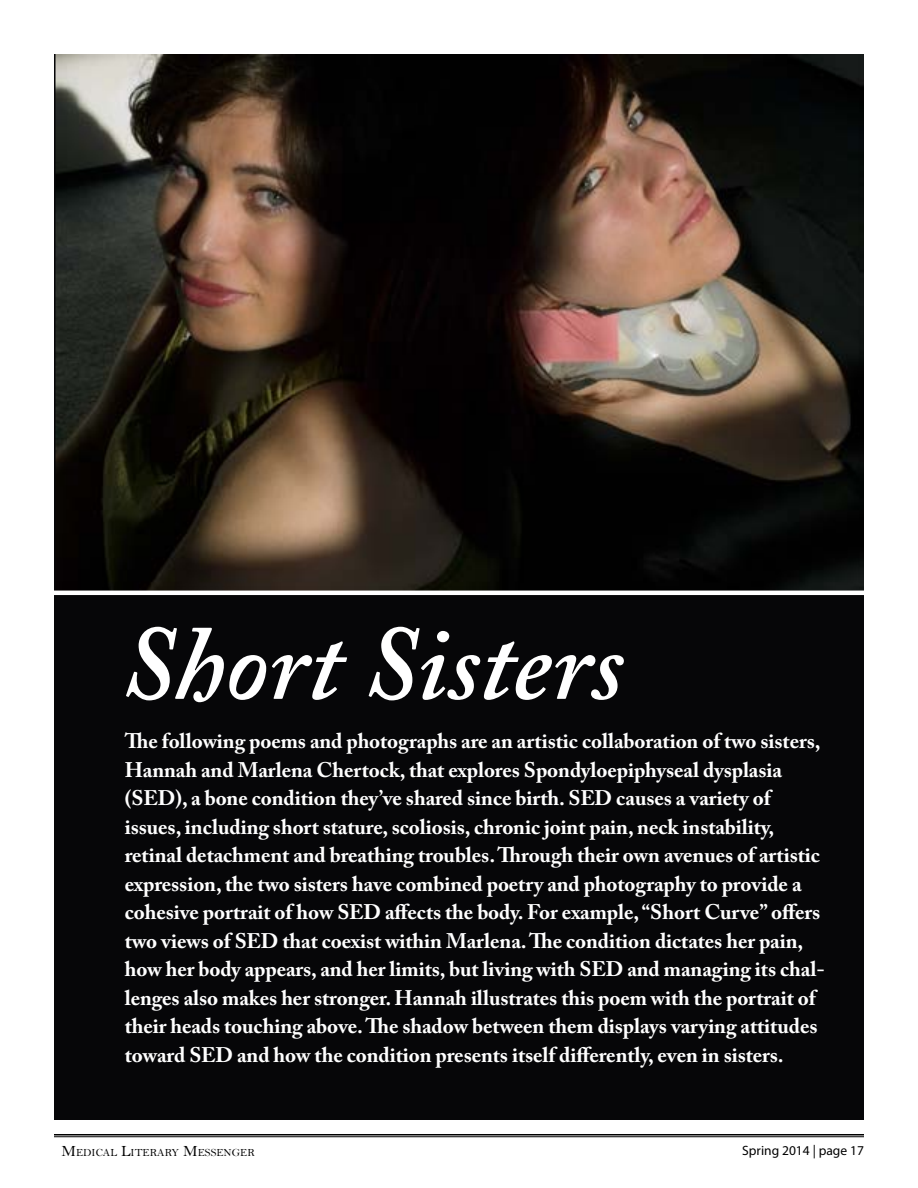
<style>
.page{position:relative;width:918px;height:1188px;background:#fff}
.page>*{position:absolute;margin:0;border:0;box-sizing:border-box;transform-origin:0 0}
.t1{font:italic 600 105.3px "Adobe Caslon Pro";color:#fff}
.t2{font:700 21px/28.5px "Adobe Caslon Pro";letter-spacing:-.005em;color:#fff}
.t3{font:13.5px "Myriad Pro";color:#000}
.t4{font:10.95px "Bell";color:#000}
.s1{font-size:15.6px}
</style>
<div class="page">
<div style="left:55px;top:54px;width:809px;height:1066px;background:#060608"></div>
<hr style="left:54px;top:1134px;width:810px;height:2px;background:#000">
<hr style="left:54px;top:1136px;width:810px;height:1px;background:#000">
<img style="left:56px;top:55px;width:808px;height:536px">
<hr style="left:20px;top:591px;width:878px;height:4px;background:#fff">
<h1 class="t1" style="left:120px;top:601px;width:505px">Short Sisters</h1>
<p class="t2" style="left:125px;top:727px;width:702px">The following poems and photographs are an artistic collaboration of two sisters, Hannah and Marlena Chertock, that explores Spondyloepiphyseal dysplasia (SED), a bone condition they’ve shared since birth. SED causes a variety of issues, including short stature, scoliosis, chronic joint pain, neck instability, retinal detachment and breathing troubles. Through their own avenues of artistic expression, the two sisters have combined poetry and photography to provide a cohesive portrait of how SED affects the body. For example, “Short Curve” offers two views of SED that coexist within Marlena. The condition dictates her pain, how her body appears, and her limits, but living with SED and managing its chal&shy;lenges also makes her stronger. Hannah illustrates this poem with the portrait of their heads touching above. The shadow between them displays varying attitudes toward SED and how the condition presents itself differently, even in sisters.</p>
<p class="t4" style="left:62px;top:1146px;width:195px"><span class="s1">M</span>EDICAL <span class="s1">L</span>ITERARY <span class="s1">M</span>ESSENGER</p>
<p class="t3" style="left:742px;top:1143px;width:123px">Spring 2014 | page 17</p>
</div>
